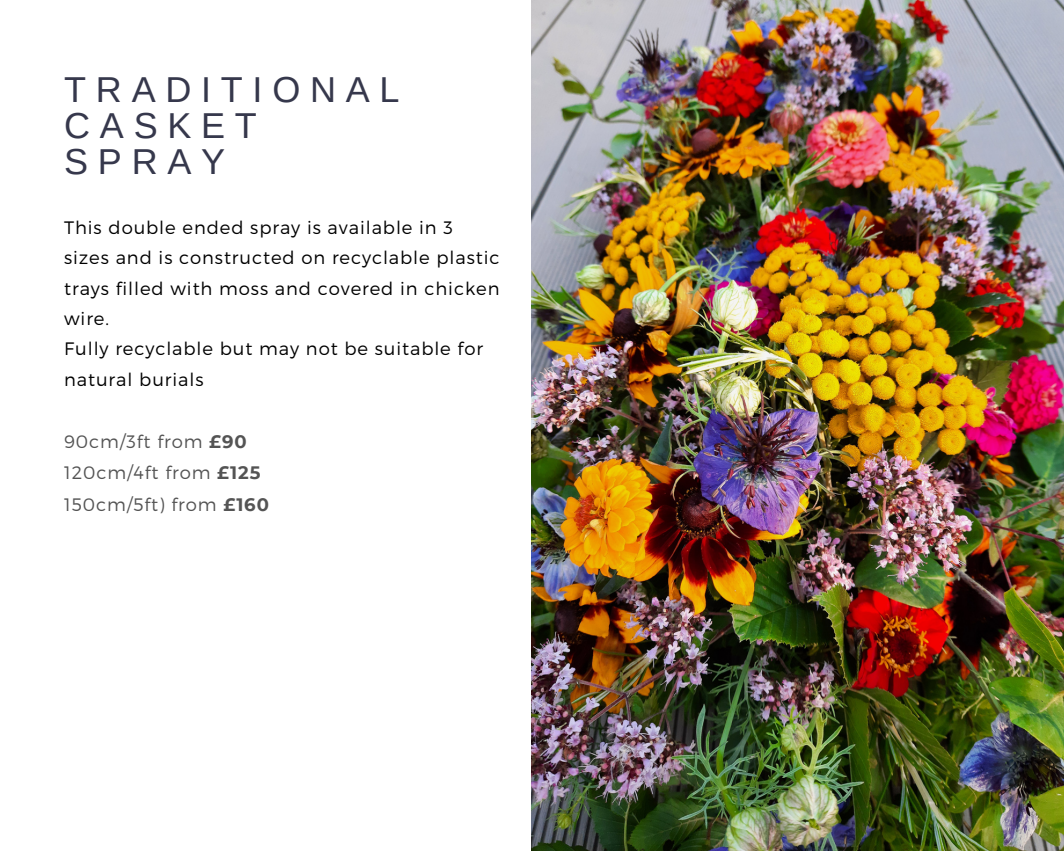
<style>
.page{position:relative;width:1064px;height:851px;background:#fff}
.page>*{position:absolute;margin:0;border:0;box-sizing:border-box;transform-origin:0 0}
.t1{font:36px/36px "Arimo";letter-spacing:.27em;color:#36384c}
.t2{font:300 18px/30.5px "Montserrat";letter-spacing:.05em;color:#000}
.t3{font:300 18px/31.5px "Montserrat";letter-spacing:.05em;color:#545454}
.s1{font-weight:700}
</style>
<div class="page">
<img style="left:531px;top:0;width:531px;height:850px">
<h1 class="t1" style="left:64px;top:72px;width:337px">TRADITIONAL<br>CASKET<br>SPRAY</h1>
<p class="t2" style="left:64px;top:211px;width:437px">This double ended spray is available in 3 sizes and is constructed on recyclable plastic trays filled with moss and covered in chicken wire.<br>Fully recyclable but may not be suitable for natural burials</p>
<p class="t3" style="left:64px;top:424px;width:206px">90cm/3ft from <span class="s1">£90<br></span>120cm/4ft from <span class="s1">£125<br></span>150cm/5ft) from <span class="s1">£160</span></p>
</div>
